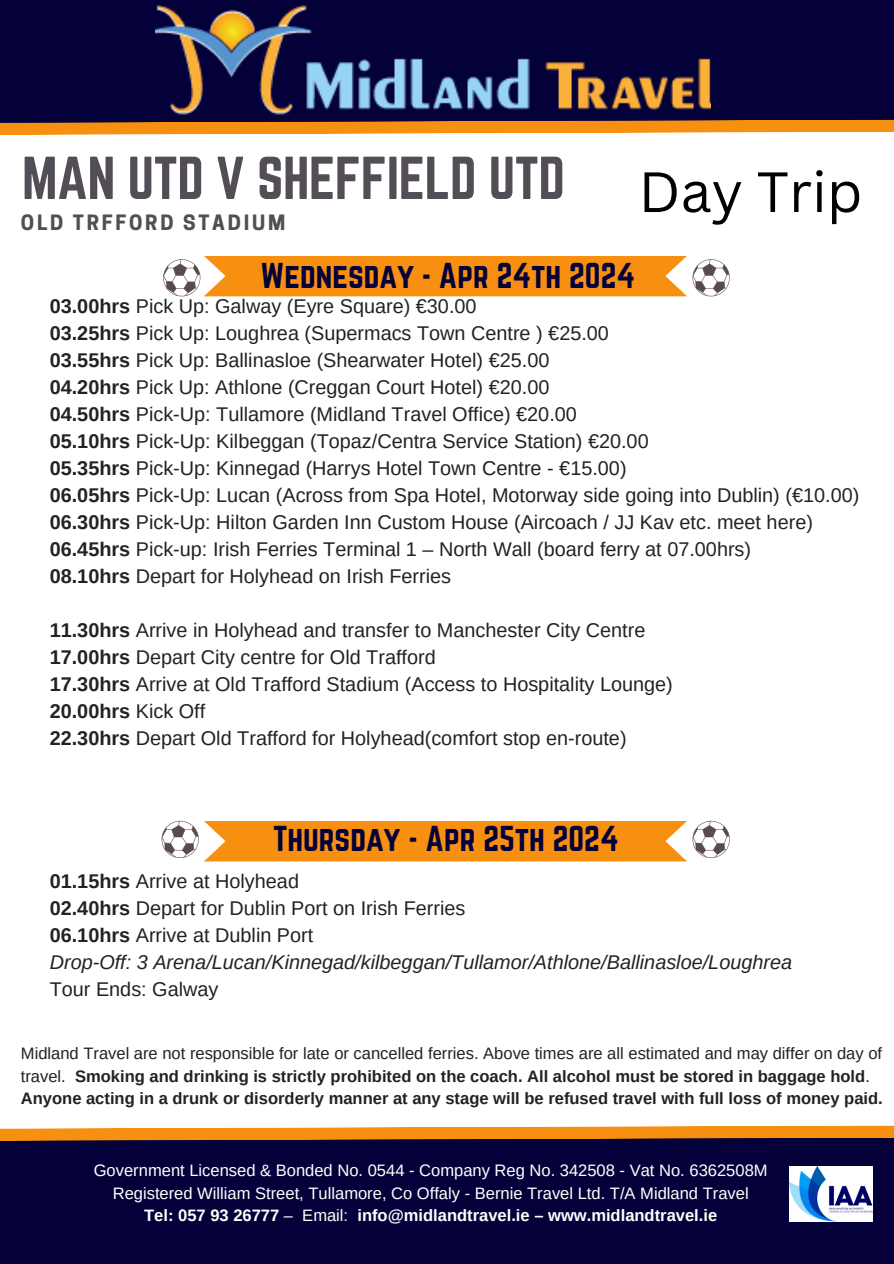
<style>
.page{position:relative;width:894px;height:1264px;background:#fff}
.page>*{position:absolute;margin:0;border:0;box-sizing:border-box;transform-origin:0 0}
.t1{font:55.5px "Canva Sans";color:#000}
.t2{font:52.95px "Norwester";letter-spacing:-.01em;color:#534d56}
.t3{font:31.5px "Norwester";color:#040039}
.t4{font:19.8px/27px "Arimo";color:#222}
.t5{font:700 19.8px "Cooper Hewitt";letter-spacing:.14em;color:#534d56}
.t6{font:16.5px/22.5px "Arimo";color:#222}
.t7{font:16.5px "Arimo";color:#fff}
.t8{font:700 16.5px "Arimo";color:#222}
.t9{font:700 16.5px "Arimo";color:#fff}
.s1{font-weight:700}
.s2{font-style:italic}
.s3{font-weight:400}
</style>
<div class="page">
<div style="left:0;top:0;width:893px;height:119px;background:#040039"></div>
<svg style="left:0;top:119px;width:893px;height:16px;background:#d6872f"></svg>
<div style="left:0;top:1141px;width:893px;height:122px;background:#040039"></div>
<svg style="left:0;top:1125px;width:893px;height:16px;background:#dd8e34"></svg>
<img style="left:156px;top:0;width:554px;height:135px">
<svg style="left:163px;top:256px;width:566px;height:40px;background:#f29c35"></svg>
<img style="left:788px;top:1166px;width:84px;height:55px">
<svg style="left:162px;top:820px;width:567px;height:41px"></svg>
<p class="t2" style="left:22px;top:146px;width:544px">MAN UTD V SHEFFIELD UTD</p>
<p class="t5" style="left:21px;top:215px;width:266px">OLD TRFFORD STADIUM</p>
<h5 class="t1" style="left:638px;top:153px;width:225px">Day Trip</h5>
<h2 class="t3" style="left:260px;top:256px;width:376px">Wednesday - Apr 24th 2024</h2>
<h1 class="t4" style="left:50px;top:292px;width:810px"><span class="s1">03.00hrs</span> Pick Up: Galway (Eyre Square) €30.00<br><span class="s1">03.25hrs</span> Pick Up: Loughrea (Supermacs Town Centre ) €25.00<br><span class="s1">03.55hrs</span> Pick Up: Ballinasloe (Shearwater Hotel) €25.00<br><span class="s1">04.20hrs</span> Pick Up: Athlone (Creggan Court Hotel) €20.00<br><span class="s1">04.50hrs</span> Pick-Up: Tullamore (Midland Travel Office) €20.00<br><span class="s1">05.10hrs</span> Pick-Up: Kilbeggan (Topaz/Centra Service Station) €20.00<br><span class="s1">05.35hrs</span> Pick-Up: Kinnegad (Harrys Hotel Town Centre - €15.00)<br><span class="s1">06.05hrs</span> Pick-Up: Lucan (Across from Spa Hotel, Motorway side going into Dublin) (€10.00)<br><span class="s1">06.30hrs</span> Pick-Up: Hilton Garden Inn Custom House (Aircoach / JJ Kav etc. meet here)<br><span class="s1">06.45hrs</span> Pick-up: Irish Ferries Terminal 1 – North Wall (board ferry at 07.00hrs)<br><span class="s1">08.10hrs</span> Depart for Holyhead on Irish Ferries</h1>
<h4 class="t4" style="left:50px;top:616px;width:624px"><span class="s1">11.30hrs</span> Arrive in Holyhead and transfer to Manchester City Centre <span class="s1">17.00hrs</span> Depart City centre for Old Trafford<br><span class="s1">17.30hrs</span> Arrive at Old Trafford Stadium (Access to Hospitality Lounge)<br><span class="s1">20.00hrs</span> Kick Off<br><span class="s1">22.30hrs</span> Depart Old Trafford for Holyhead(comfort stop en-route)</h4>
<p class="t3" style="left:273px;top:819px;width:347px">Thursday - Apr 25th 2024</p>
<p class="t4" style="left:50px;top:867px;width:743px"><span class="s1">01.15hrs</span> Arrive at Holyhead<br><span class="s1">02.40hrs</span> Depart for Dublin Port on Irish Ferries<br><span class="s1">06.10hrs</span> Arrive at Dublin Port<br><span class="s2">Drop-Off: 3 Arena/Lucan/Kinnegad/kilbeggan/Tullamor/Athlone/Ballinasloe/Loughrea </span>Tour Ends: Galway</p>
<h5 class="t6" style="left:21px;top:1042px;width:862px">Midland Travel are not responsible for late or cancelled ferries. Above times are all estimated and may differ on day of travel. <span class="s1">Smoking and drinking is strictly prohibited on the coach. All alcohol must be stored in baggage hold</span>.</h5>
<h5 class="t8" style="left:21px;top:1089px;width:863px">Anyone acting in a drunk or disorderly manner at any stage will be refused travel with full loss of money paid.</h5>
<p class="t7" style="left:94px;top:1161px;width:675px">Government Licensed &amp; Bonded No. 0544 - Company Reg No. 342508 - Vat No. 6362508M</p>
<h3 class="t7" style="left:113px;top:1183px;width:637px">Registered William Street, Tullamore, Co Offaly - Bernie Travel Ltd. T/A Midland Travel</h3>
<p class="t9" style="left:144px;top:1206px;width:574px">Tel: 057 93 26777 <span class="s3">– Email:</span> info@midlandtravel.ie – www.midlandtravel.ie</p>
</div>
